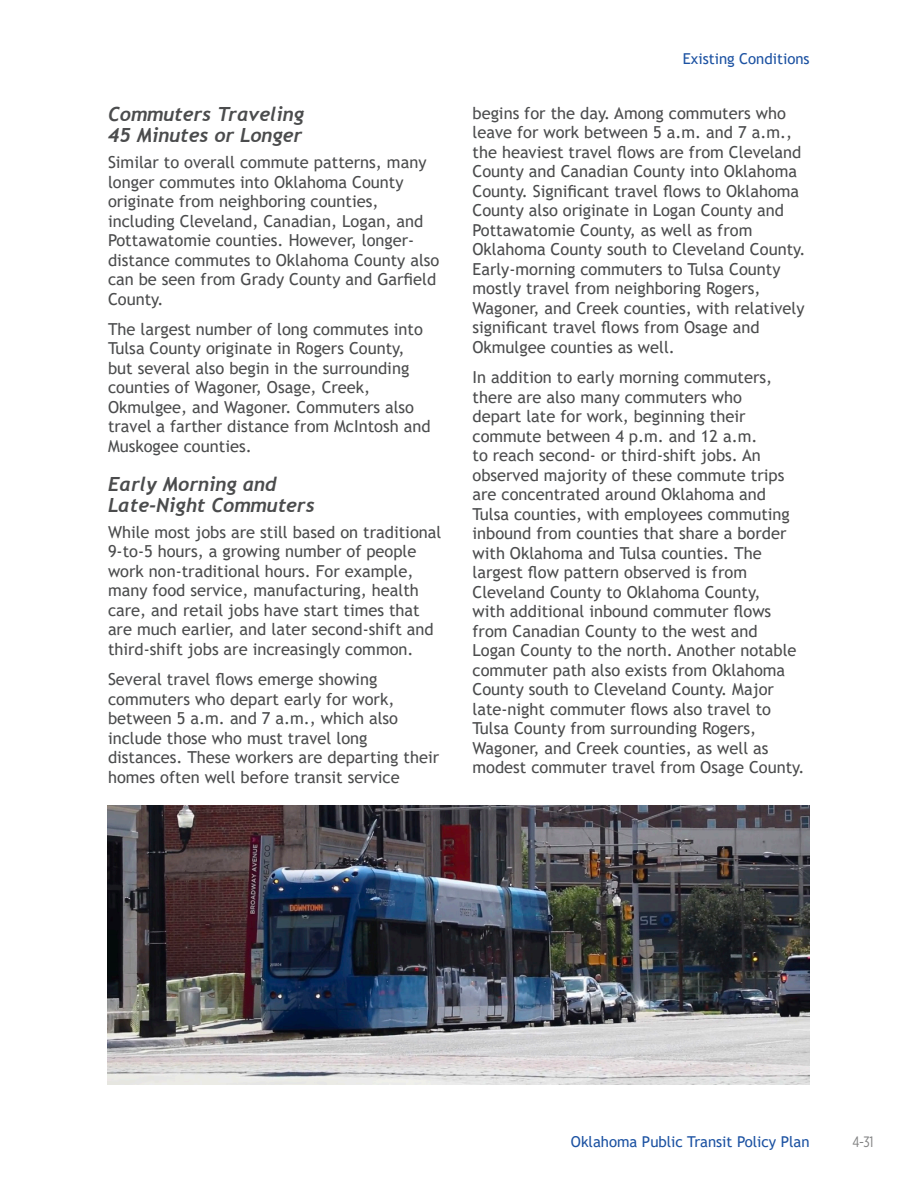
<style>
.page{position:relative;width:918px;height:1188px;background:#fff}
.page>*{position:absolute;margin:0;border:0;box-sizing:border-box;transform-origin:0 0}
.NNI_04{font:italic 700 19.5px/21px "Trebuchet";color:#4b4c4d}
.NNI_Main_Body{font:16.5px/19.5px "Trebuchet MS";color:#4b4c4d}
.t1{font:15px "Trebuchet MS";color:#1c52a2}
.t2{font:15px "Gotham X Narrow";color:#4b4c4d}
</style>
<div class="page">
<img style="left:108px;top:806px;width:702px;height:278px">
<p class="NNI_04" style="left:108px;top:103px;width:198px">Commuters Traveling<br>45 Minutes or Longer</p>
<p class="NNI_Main_Body" style="left:108px;top:152px;width:333px">Similar to overall commute patterns, many longer commutes into Oklahoma County originate from neighboring counties, including Cleveland, Canadian, Logan, and Pottawatomie counties. However, longer&shy;distance commutes to Oklahoma County also can be seen from Grady County and Garfield County.</p>
<p class="NNI_Main_Body" style="left:108px;top:319px;width:324px">The largest number of long commutes into Tulsa County originate in Rogers County, but several also begin in the surrounding counties of Wagoner, Osage, Creek, Okmulgee, and Wagoner. Commuters also travel a farther distance from McIntosh and Muskogee counties.</p>
<p class="NNI_04" style="left:108px;top:473px;width:208px">Early Morning and<br>Late‑Night Commuters</p>
<p class="NNI_Main_Body" style="left:108px;top:522px;width:335px">While most jobs are still based on traditional 9-to-5 hours, a growing number of people work non-traditional hours. For example, many food service, manufacturing, health care, and retail jobs have start times that are much earlier, and later second-shift and third-shift jobs are increasingly common.</p>
<p class="NNI_Main_Body" style="left:108px;top:669px;width:333px">Several travel flows emerge showing commuters who depart early for work, between 5 a. m. and 7 a. m. , which also include those who must travel long distances. These workers are departing their homes often well before transit service</p>
<p class="t1" style="left:683px;top:50px;width:128px">Existing Conditions</p>
<p class="NNI_Main_Body" style="left:472px;top:103px;width:334px">begins for the day. Among commuters who leave for work between 5 a. m. and 7 a. m. , the heaviest travel flows are from Cleveland County and Canadian County into Oklahoma County. Significant travel flows to Oklahoma County also originate in Logan County and Pottawatomie County, as well as from Oklahoma County south to Cleveland County.<br>Early-morning commuters to Tulsa County mostly travel from neighboring Rogers, Wagoner, and Creek counties, with relatively significant travel flows from Osage and Okmulgee counties as well.</p>
<p class="NNI_Main_Body" style="left:472px;top:367px;width:330px">In addition to early morning commuters, there are also many commuters who<br>depart late for work, beginning their commute between 4 p. m. and 12 a. m.<br>to reach second- or third-shift jobs. An observed majority of these commute trips are concentrated around Oklahoma and Tulsa counties, with employees commuting inbound from counties that share a border with Oklahoma and Tulsa counties. The largest flow pattern observed is from Cleveland County to Oklahoma County,<br>with additional inbound commuter flows from Canadian County to the west and Logan County to the north. Another notable commuter path also exists from Oklahoma County south to Cleveland County. Major late-night commuter flows also travel to Tulsa County from surrounding Rogers, Wagoner, and Creek counties, as well as modest commuter travel from Osage County.</p>
<p class="t1" style="left:571px;top:1132px;width:240px">Oklahoma Public Transit Policy Plan</p>
<p class="t2" style="left:852px;top:1133px;width:22px">4-31</p>
</div>
